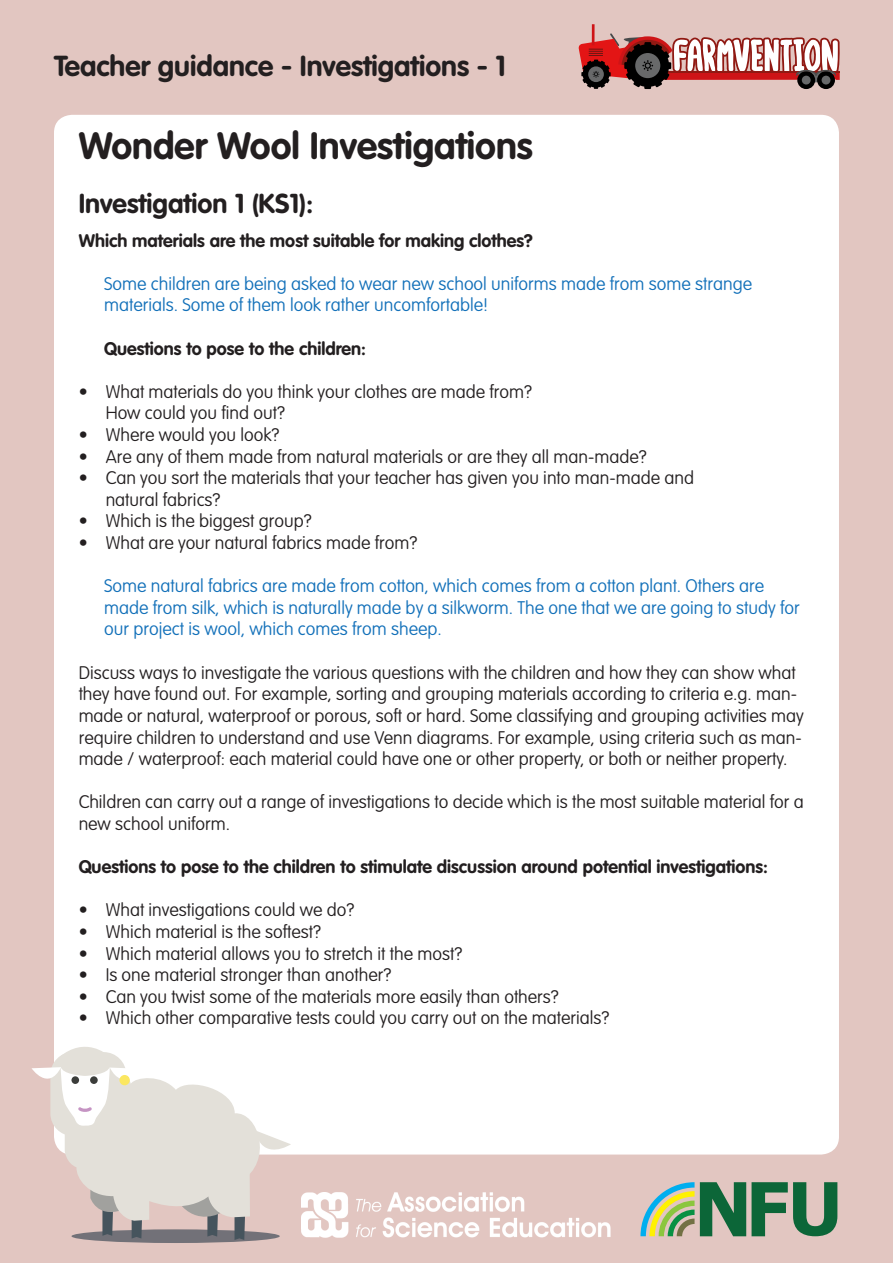
<style>
.page{position:relative;width:893px;height:1263px;background:#e2c6c1}
.page>*{position:absolute;margin:0;border:0;box-sizing:border-box;transform-origin:0 0}
.t1{font:700 37.5px "VAG Rounded";color:#231f20}
.t2{font:700 28.5px "VAG Rounded";color:#231f20}
.t3{font:700 27px "VAG Rounded";color:#231f20}
.t4{font:100 18px/21.6px "VAG Rounded";color:#231f20}
.t5{font:100 18px/21.6px "VAG Rounded";color:#1270b9}
.t6{font:700 18px "VAG Rounded";color:#231f20}
</style>
<div class="page">
<hr style="left:592px;top:24px;width:3px;height:21px;background:#ce1417">
<svg style="left:578px;top:33px;width:262px;height:56px"></svg>
<img style="left:302px;top:1193px;width:309px;height:44px">
<svg style="left:700px;top:1182px;width:46px;height:54px"></svg>
<svg style="left:752px;top:1182px;width:85px;height:54px"></svg>
<svg style="left:640px;top:1182px;width:54px;height:54px"></svg>
<div style="left:54px;top:115px;width:785px;height:1039px;background:#fff;border-radius:18px"></div>
<svg style="left:32px;top:1047px;width:259px;height:196px"></svg>
<div style="left:119px;top:1075px;width:11px;height:10px;background:#fbe761;border-radius:50%"></div>
<p class="t2" style="left:54px;top:50px;width:453px">Teacher guidance - Investigations - 1</p>
<p class="t1" style="left:79px;top:124px;width:456px">Wonder Wool Investigations</p>
<p class="t3" style="left:79px;top:188px;width:236px">Investigation 1 (KS1):</p>
<p class="t6" style="left:79px;top:230px;width:456px">Which materials are the most suitable for making clothes?</p>
<p class="t5" style="left:104px;top:273px;width:649px">Some children are being asked to wear new school uniforms made from some strange materials. Some of them look rather uncomfortable!</p>
<p class="t6" style="left:104px;top:338px;width:263px">Questions to pose to the children:</p>
<p class="t4" style="left:106px;top:381px;width:428px;text-indent:-27px">• What materials do you think your clothes are made from?<br>How could you find out?</p>
<p class="t4" style="left:79px;top:424px;width:202px">• Where would you look?</p>
<p class="t4" style="left:79px;top:445px;width:570px">• Are any of them made from natural materials or are they all man-made?</p>
<p class="t4" style="left:106px;top:467px;width:590px;text-indent:-27px">• Can you sort the materials that your teacher has given you into man-made and natural fabrics?</p>
<p class="t4" style="left:79px;top:510px;width:235px">• Which is the biggest group?</p>
<p class="t4" style="left:79px;top:532px;width:340px">• What are your natural fabrics made from?</p>
<p class="t5" style="left:104px;top:575px;width:697px">Some natural fabrics are made from cotton, which comes from a cotton plant. Others are made from silk, which is naturally made by a silkworm. The one that we are going to study for our project is wool, which comes from sheep.</p>
<p class="t4" style="left:79px;top:661px;width:727px">Discuss ways to investigate the various questions with the children and how they can show what they have found out. For example, sorting and grouping materials according to criteria e.g. man&shy;made or natural, waterproof or porous, soft or hard. Some classifying and grouping activities may require children to understand and use Venn diagrams. For example, using criteria such as man&shy;made / waterproof: each material could have one or other property, or both or neither property.</p>
<p class="t4" style="left:79px;top:791px;width:727px">Children can carry out a range of investigations to decide which is the most suitable material for a new school uniform.</p>
<p class="t6" style="left:79px;top:856px;width:691px">Questions to pose to the children to stimulate discussion around potential investigations:</p>
<p class="t4" style="left:79px;top:899px;width:277px">• What investigations could we do?</p>
<p class="t4" style="left:79px;top:921px;width:244px">• Which material is the softest?</p>
<p class="t4" style="left:79px;top:942px;width:385px">• Which material allows you to stretch it the most?</p>
<p class="t4" style="left:79px;top:964px;width:314px">• Is one material stronger than another?</p>
<p class="t4" style="left:79px;top:985px;width:482px">• Can you twist some of the materials more easily than others?</p>
<p class="t4" style="left:79px;top:1007px;width:532px">• Which other comparative tests could you carry out on the materials?</p>
</div>
